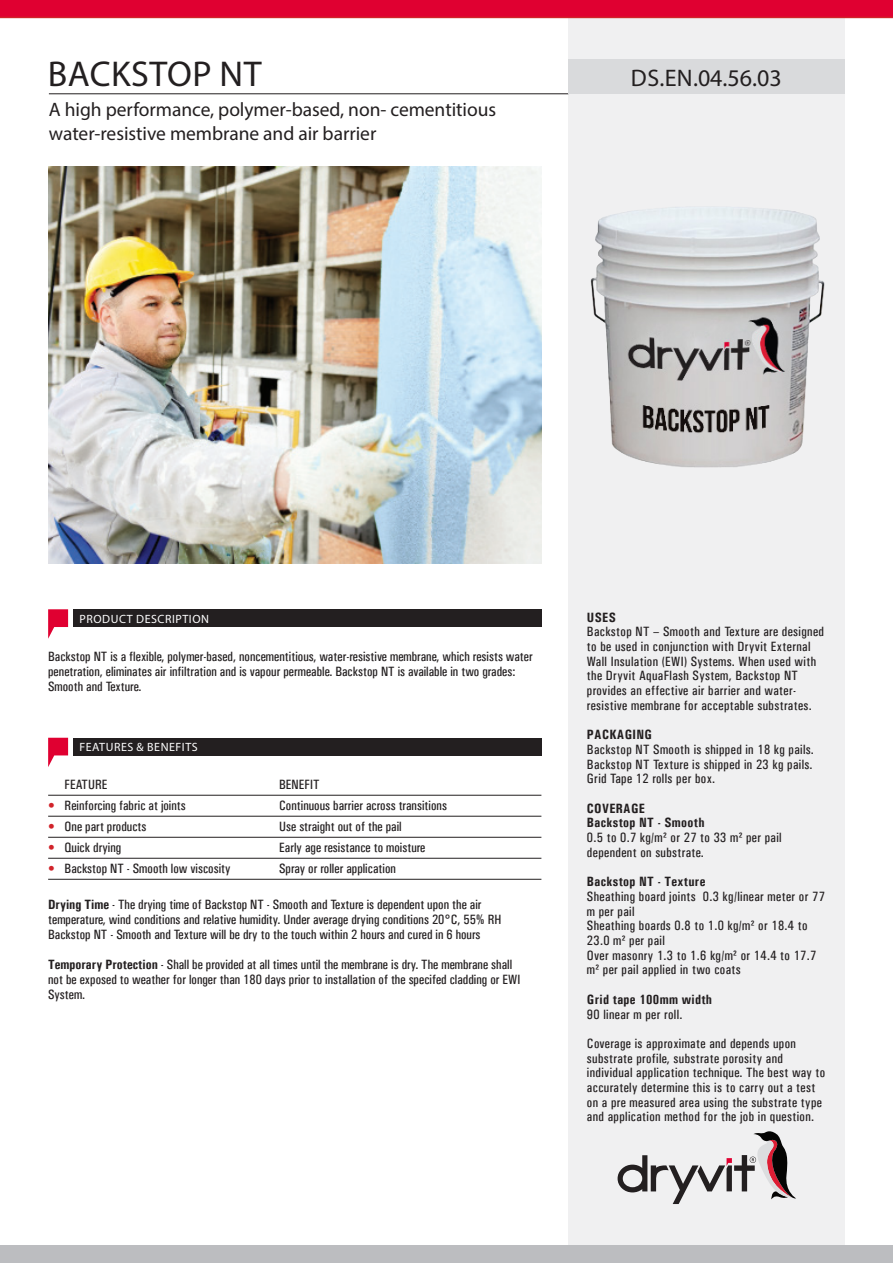
<style>
.page{position:relative;width:893px;height:1263px;background:#fff}
.page>*{position:absolute;margin:0;border:0;box-sizing:border-box;transform-origin:0 0}
.t1{font:36px "Myriad Pro";letter-spacing:.015em;color:#231f20}
.t2{font:24px "Myriad Pro";color:#231f20}
.t3{font:19.5px/23.4px "Myriad Pro";letter-spacing:-.005em;color:#231f20}
.t4{font:13.5px/15px "Univers Condensed";color:#231f20}
.t5{font:13.5px/14.7px "Univers Condensed";letter-spacing:.025em;color:#231f20}
.t6{font:700 13.5px "Univers Condensed";letter-spacing:.025em;color:#231f20}
.t7{font:12px "Myriad Pro";letter-spacing:.045em;color:#fff}
.s1{color:#d1232a}
.s2{font-weight:700}
</style>
<div class="page">
<div style="left:568px;top:0;width:277px;height:1263px;background:#f0f0f1"></div>
<hr style="left:49px;top:93px;width:519px;height:1px;background:#231f20">
<svg style="left:0;top:0;width:893px;height:18px;background:#de0230"></svg>
<svg style="left:618px;top:1131px;width:178px;height:73px"></svg>
<div style="left:0;top:1245px;width:893px;height:18px;background:#bcbdc0"></div>
<div style="left:568px;top:59px;width:277px;height:35px;background:#d9dadc"></div>
<img style="left:590px;top:207px;width:235px;height:261px">
<img style="left:48px;top:167px;width:493px;height:396px">
<hr style="left:48px;top:795px;width:493px;height:1px;background:#231f20">
<hr style="left:48px;top:816px;width:493px;height:1px;background:#231f20">
<hr style="left:48px;top:837px;width:493px;height:1px;background:#231f20">
<hr style="left:48px;top:858px;width:493px;height:1px;background:#231f20">
<div style="left:73px;top:609px;width:468px;height:18px;background:#231f20"></div>
<svg style="left:48px;top:609px;width:20px;height:30px"></svg>
<div style="left:73px;top:738px;width:468px;height:17px;background:#231f20"></div>
<svg style="left:48px;top:738px;width:20px;height:29px"></svg>
<hr style="left:48px;top:879px;width:493px;height:1px;background:#231f20">
<p class="t1" style="left:48px;top:52px;width:215px">BACKSTOP NT</p>
<p class="t3" style="left:49px;top:98px;width:449px">A high performance, polymer-based, non- cementitious water-resistive membrane and air barrier</p>
<p class="t2" style="left:631px;top:63px;width:152px">DS.EN.04.56.03</p>
<p class="t7" style="left:79px;top:611px;width:131px">PRODUCT DESCRIPTION</p>
<p class="t4" style="left:48px;top:649px;width:486px">Backstop NT is a flexible, polymer-based, noncementitious, water-resistive membrane, which resists water penetration, eliminates air infiltration and is vapour permeable. Backstop NT is available in two grades:<br>Smooth and Texture.</p>
<p class="t7" style="left:79px;top:740px;width:120px">FEATURES &amp; BENEFITS</p>
<p class="t4" style="left:65px;top:777px;width:44px">FEATURE</p>
<p class="t4" style="left:279px;top:777px;width:42px">BENEFIT</p>
<p class="t4" style="left:48px;top:798px;width:139px"><span class="s1">•</span> Reinforcing fabric at joints</p>
<p class="t4" style="left:279px;top:798px;width:169px">Continuous barrier across transitions</p>
<p class="t4" style="left:48px;top:819px;width:100px"><span class="s1">•</span> One part products</p>
<p class="t4" style="left:279px;top:819px;width:124px">Use straight out of the pail</p>
<p class="t4" style="left:48px;top:840px;width:75px"><span class="s1">•</span> Quick drying</p>
<p class="t4" style="left:279px;top:840px;width:148px">Early age resistance to moisture</p>
<p class="t4" style="left:48px;top:861px;width:184px"><span class="s1">•</span> Backstop NT - Smooth low viscosity</p>
<p class="t4" style="left:279px;top:861px;width:118px">Spray or roller application</p>
<p class="t4" style="left:48px;top:897px;width:455px"><span class="s2">Drying Time</span> - The drying time of Backstop NT - Smooth and Texture is dependent upon the air temperature, wind conditions and relative humidity. Under average drying conditions 20°C, 55% RH<br>Backstop NT - Smooth and Texture will be dry to the touch within 2 hours and cured in 6 hours</p>
<p class="t4" style="left:48px;top:957px;width:474px"><span class="s2">Temporary Protection</span> - Shall be provided at all times until the membrane is dry. The membrane shall not be exposed to weather for longer than 180 days prior to installation of the specifed cladding or EWI<br>System.</p>
<p class="t6" style="left:587px;top:609px;width:31px">USES</p>
<p class="t5" style="left:587px;top:624px;width:239px">Backstop NT – Smooth and Texture are designed to be used in conjunction with Dryvit External Wall Insulation (EWI) Systems. When used with the Dryvit AquaFlash System, Backstop NT provides an effective air barrier and water&shy;resistive membrane for acceptable substrates.</p>
<p class="t6" style="left:587px;top:726px;width:66px">PACKAGING</p>
<p class="t5" style="left:587px;top:742px;width:228px">Backstop NT Smooth is shipped in 18 kg pails.</p>
<p class="t5" style="left:587px;top:757px;width:227px">Backstop NT Texture is shipped in 23 kg pails.</p>
<p class="t5" style="left:587px;top:771px;width:130px">Grid Tape 12 rolls per box.</p>
<p class="t6" style="left:587px;top:800px;width:60px">COVERAGE</p>
<p class="t6" style="left:587px;top:815px;width:119px">Backstop NT - Smooth</p>
<p class="t5" style="left:587px;top:830px;width:196px">0.5 to 0.7 kg/m² or 27 to 33 m² per pail dependent on substrate.</p>
<p class="t6" style="left:587px;top:873px;width:120px">Backstop NT - Texture</p>
<p class="t5" style="left:587px;top:889px;width:240px">Sheathing board joints 0.3 kg/linear meter or 77 m per pail</p>
<p class="t5" style="left:587px;top:918px;width:222px">Sheathing boards 0.8 to 1.0 kg/m² or 18.4 to<br>23.0 m² per pail</p>
<p class="t5" style="left:587px;top:948px;width:231px">Over masonry 1.3 to 1.6 kg/m² or 14.4 to 17.7 m² per pail applied in two coats</p>
<p class="t6" style="left:587px;top:991px;width:127px">Grid tape 100mm width</p>
<p class="t5" style="left:587px;top:1006px;width:97px">90 linear m per roll.</p>
<p class="t5" style="left:587px;top:1036px;width:240px">Coverage is approximate and depends upon substrate profile, substrate porosity and individual application technique. The best way to accurately determine this is to carry out a test on a pre measured area using the substrate type and application method for the job in question.</p>
</div>
